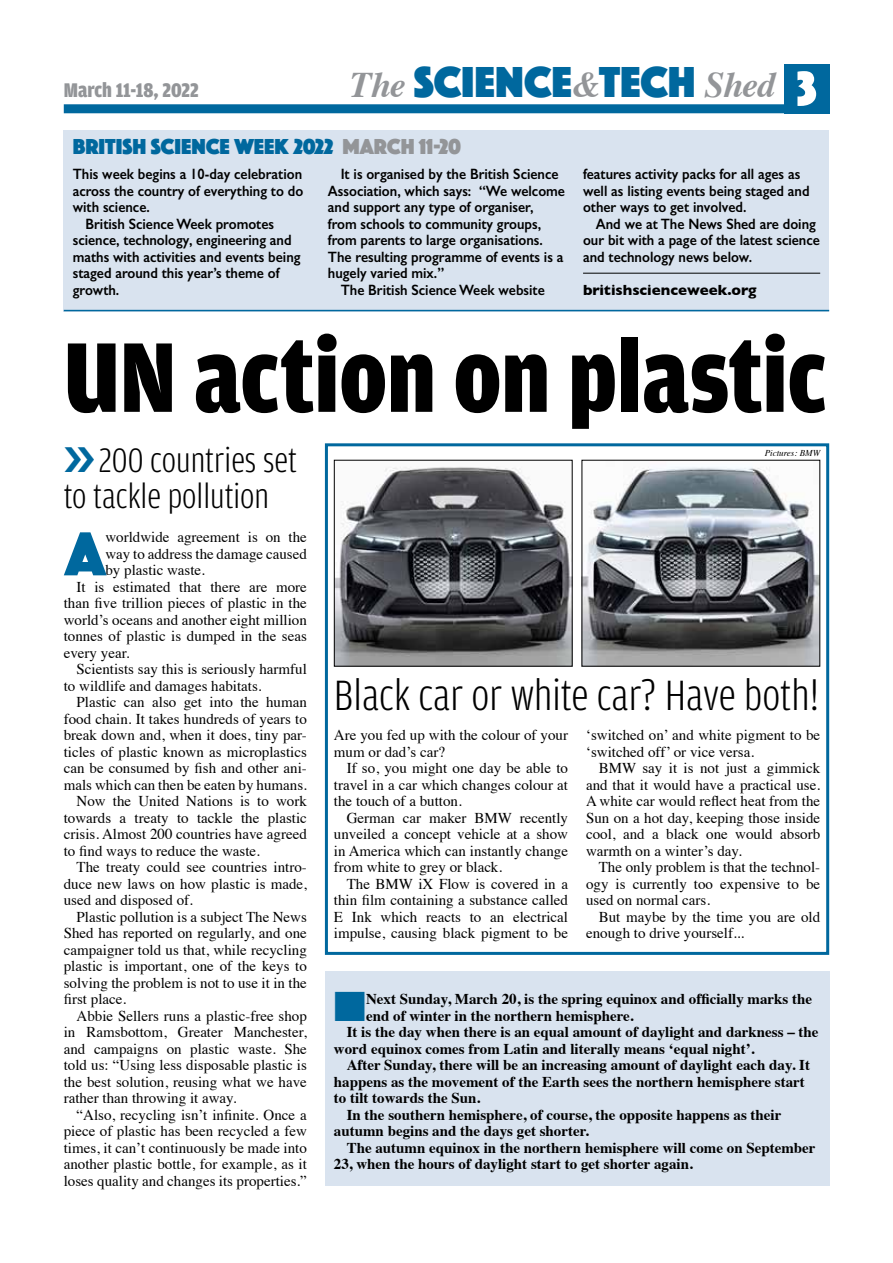
<style>
.page{position:relative;width:893px;height:1263px;background:#fff}
.page>*{position:absolute;margin:0;border:0;box-sizing:border-box;transform-origin:0 0}
.t1{font:900 105px "Amplitude Cond";color:#000}
.t2{font:64.5px "Phosphate Solid";color:#00689e}
.t3{font:300 45px "Amplitude Cond";color:#000}
.t4{font:45px "Phosphate Solid";color:#00689e}
.t5{font:300 36px/36px "Amplitude Cond";color:#000}
.t6{font:22.5px "Phosphate Solid";color:#00689e}
.t7{font:900 21px "Amplitude Cond";color:#939598}
.t8{font:15px/16.5px "Times";color:#000;text-align:justify}
.t9{font:600 15px/16.5px "Gill Sans";color:#000;scale:.92 1}
.t10{font:700 15px "Times";color:#000}
.t11{font:700 15px "Gill Sans";color:#000}
.t12{font:italic 9px "Times";color:#000}
.s1{font-family:"Times";font-weight:700;font-style:italic;font-size:36px;color:#939598}
.s2{font-size:51px;color:#fff}
.s3{color:#939598}
.s4{color:#00689e}
</style>
<div class="page">
<div style="left:325px;top:443px;width:504px;height:512px;border:3px solid #00689e"></div>
<div style="left:64px;top:104px;width:765px;height:9px;background:#00689e"></div>
<div style="left:784px;top:64px;width:45px;height:49px;background:#00689e"></div>
<img style="left:336px;top:467px;width:235px;height:197px">
<img style="left:584px;top:467px;width:234px;height:197px">
<div style="left:64px;top:130px;width:765px;height:181px;background:#d9e3ef"></div>
<div style="left:325px;top:971px;width:504px;height:215px;background:#d9e3ef"></div>
<hr style="left:583px;top:273px;width:237px;height:1px;background:#000">
<hr style="left:64px;top:310px;width:765px;height:1px;background:#00689e">
<h3 class="t7" style="left:64px;top:78px;width:136px">March 11-18, 2022</h3>
<h3 class="t4" style="left:350px;top:50px;width:468px"><span class="s1">The</span> SCIENCE<span class="s1">&amp;</span>TECH <span class="s1">Shed</span> <span class="s2">3</span></h3>
<h3 class="t6" style="left:73px;top:130px;width:390px">BRITISH SCIENCE WEEK 2022 <span class="s3">MARCH 11-20</span></h3>
<p class="t9" style="left:73px;top:166px;width:251px">This week begins a 10-day celebration</p>
<p class="t9" style="left:73px;top:182px;width:252px">across the country of everything to do</p>
<p class="t9" style="left:73px;top:199px;width:85px">with science.</p>
<p class="t9" style="left:86px;top:215px;width:206px">British Science Week promotes</p>
<p class="t9" style="left:73px;top:232px;width:239px">science, technology, engineering and</p>
<p class="t9" style="left:73px;top:248px;width:249px">maths with activities and events being</p>
<p class="t9" style="left:73px;top:265px;width:226px">staged around this year’s theme of</p>
<p class="t9" style="left:73px;top:281px;width:52px">growth.</p>
<p class="t9" style="left:328px;top:166px;width:259px;text-indent:13px">It is organised by the British Science Association, which says: “We welcome and support any type of organiser, from schools to community groups, from parents to large organisations.<br>The resulting programme of events is a hugely varied mix.”</p>
<p class="t9" style="left:341px;top:281px;width:223px">The British Science Week website</p>
<p class="t9" style="left:583px;top:166px;width:248px">features activity packs for all ages as well as listing events being staged and other ways to get involved.</p>
<p class="t9" style="left:583px;top:215px;width:259px;text-indent:13px">And we at The News Shed are doing our bit with a page of the latest science and technology news below.</p>
<p class="t11" style="left:583px;top:278px;width:175px">britishscienceweek.org</p>
<h1 class="t1" style="left:64px;top:320px;width:764px">UN action on plastic</h1>
<h3 class="t5" style="left:64px;top:442px;width:235px;text-indent:35px">200 countries set to tackle pollution</h3>
<p class="t12" style="left:765px;top:446px;width:57px">Pictures: BMW</p>
<h2 class="t2" style="left:65px;top:508px;width:42px">A</h2>
<p class="t8" style="left:105px;top:528px;width:203px">worldwide agreement is on the</p>
<p class="t8" style="left:105px;top:544px;width:203px">way to address the damage caused</p>
<p class="t8" style="left:105px;top:561px;width:101px">by plastic waste.</p>
<p class="t8" style="left:77px;top:577px;width:232px">It is estimated that there are more</p>
<p class="t8" style="left:64px;top:594px;width:245px">than five trillion pieces of plastic in the</p>
<p class="t8" style="left:64px;top:610px;width:245px">world’s oceans and another eight million</p>
<p class="t8" style="left:64px;top:627px;width:245px">tonnes of plastic is dumped in the seas</p>
<p class="t8" style="left:64px;top:643px;width:67px">every year.</p>
<p class="t8" style="left:77px;top:660px;width:232px">Scientists say this is seriously harmful</p>
<p class="t8" style="left:64px;top:676px;width:199px">to wildlife and damages habitats.</p>
<p class="t8" style="left:77px;top:693px;width:232px">Plastic can also get into the human</p>
<p class="t8" style="left:64px;top:709px;width:245px">food chain. It takes hundreds of years to</p>
<p class="t8" style="left:64px;top:726px;width:245px">break down and, when it does, tiny par-</p>
<p class="t8" style="left:64px;top:742px;width:245px">ticles of plastic known as microplastics</p>
<p class="t8" style="left:64px;top:759px;width:245px">can be consumed by fish and other ani-</p>
<p class="t8" style="left:64px;top:775px;width:245px">mals which can then be eaten by humans.</p>
<p class="t8" style="left:77px;top:792px;width:232px">Now the United Nations is to work</p>
<p class="t8" style="left:64px;top:808px;width:245px">towards a treaty to tackle the plastic</p>
<p class="t8" style="left:64px;top:825px;width:245px">crisis. Almost 200 countries have agreed</p>
<p class="t8" style="left:64px;top:841px;width:198px">to find ways to reduce the waste.</p>
<p class="t8" style="left:77px;top:858px;width:232px">The treaty could see countries intro-</p>
<p class="t8" style="left:64px;top:874px;width:245px">duce new laws on how plastic is made,</p>
<p class="t8" style="left:64px;top:891px;width:131px">used and disposed of.</p>
<p class="t8" style="left:77px;top:907px;width:232px">Plastic pollution is a subject The News</p>
<p class="t8" style="left:64px;top:924px;width:245px">Shed has reported on regularly, and one</p>
<p class="t8" style="left:64px;top:940px;width:245px">campaigner told us that, while recycling</p>
<p class="t8" style="left:64px;top:957px;width:245px">plastic is important, one of the keys to</p>
<p class="t8" style="left:64px;top:973px;width:245px">solving the problem is not to use it in the</p>
<p class="t8" style="left:64px;top:990px;width:64px">first place.</p>
<p class="t8" style="left:77px;top:1006px;width:232px">Abbie Sellers runs a plastic-free shop</p>
<p class="t8" style="left:64px;top:1023px;width:245px">in Ramsbottom, Greater Manchester,</p>
<p class="t8" style="left:64px;top:1039px;width:245px">and campaigns on plastic waste. She</p>
<p class="t8" style="left:64px;top:1056px;width:245px">told us: “Using less disposable plastic is</p>
<p class="t8" style="left:64px;top:1072px;width:245px">the best solution, reusing what we have</p>
<p class="t8" style="left:64px;top:1089px;width:174px">rather than throwing it away.</p>
<p class="t8" style="left:77px;top:1105px;width:232px">“Also, recycling isn’t infinite. Once a</p>
<p class="t8" style="left:64px;top:1122px;width:245px">piece of plastic has been recycled a few</p>
<p class="t8" style="left:64px;top:1138px;width:245px">times, it can’t continuously be made into</p>
<p class="t8" style="left:64px;top:1155px;width:245px">another plastic bottle, for example, as it</p>
<p class="t8" style="left:64px;top:1171px;width:245px">loses quality and changes its properties.”</p>
<h3 class="t3" style="left:334px;top:671px;width:487px">Black car or white car? Have both!</h3>
<p class="t8" style="left:334px;top:726px;width:236px">Are you fed up with the colour of your mum or dad’s car?</p>
<p class="t8" style="left:334px;top:759px;width:236px;text-indent:13px">If so, you might one day be able to travel in a car which changes colour at the touch of a button.</p>
<p class="t8" style="left:334px;top:808px;width:236px;text-indent:13px">German car maker BMW recently unveiled a concept vehicle at a show in America which can instantly change from white to grey or black.</p>
<p class="t8" style="left:334px;top:874px;width:236px;text-indent:13px">The BMW iX Flow is covered in a thin film containing a substance called E Ink which reacts to an electrical impulse, causing black pigment to be</p>
<p class="t8" style="left:586px;top:726px;width:236px">‘switched on’ and white pigment to be ‘switched off’ or vice versa.</p>
<p class="t8" style="left:586px;top:759px;width:236px;text-indent:13px">BMW say it is not just a gimmick and that it would have a practical use.<br>A white car would reflect heat from the Sun on a hot day, keeping those inside cool, and a black one would absorb warmth on a winter’s day.</p>
<p class="t8" style="left:586px;top:858px;width:236px;text-indent:13px">The only problem is that the technol&shy;ogy is currently too expensive to be used on normal cars.</p>
<p class="t8" style="left:586px;top:907px;width:236px;text-indent:13px">But maybe by the time you are old enough to drive yourself...</p>
<p class="t10" style="left:334px;top:985px;width:480px"><span class="s4">■</span>Next Sunday, March 20, is the spring equinox and officially marks the</p>
<p class="t10" style="left:366px;top:1001px;width:269px">end of winter in the northern hemisphere.</p>
<p class="t10" style="left:347px;top:1018px;width:473px">It is the day when there is an equal amount of daylight and darkness – the</p>
<p class="t10" style="left:334px;top:1034px;width:422px">word equinox comes from Latin and literally means ‘equal night’.</p>
<p class="t10" style="left:347px;top:1051px;width:465px">After Sunday, there will be an increasing amount of daylight each day. It</p>
<p class="t10" style="left:334px;top:1067px;width:472px">happens as the movement of the Earth sees the northern hemisphere start</p>
<p class="t10" style="left:334px;top:1084px;width:148px">to tilt towards the Sun.</p>
<p class="t10" style="left:347px;top:1100px;width:436px">In the southern hemisphere, of course, the opposite happens as their</p>
<p class="t10" style="left:334px;top:1117px;width:256px">autumn begins and the days get shorter.</p>
<p class="t10" style="left:347px;top:1133px;width:470px">The autumn equinox in the northern hemisphere will come on September</p>
<p class="t10" style="left:334px;top:1150px;width:360px">23, when the hours of daylight start to get shorter again.</p>
</div>
